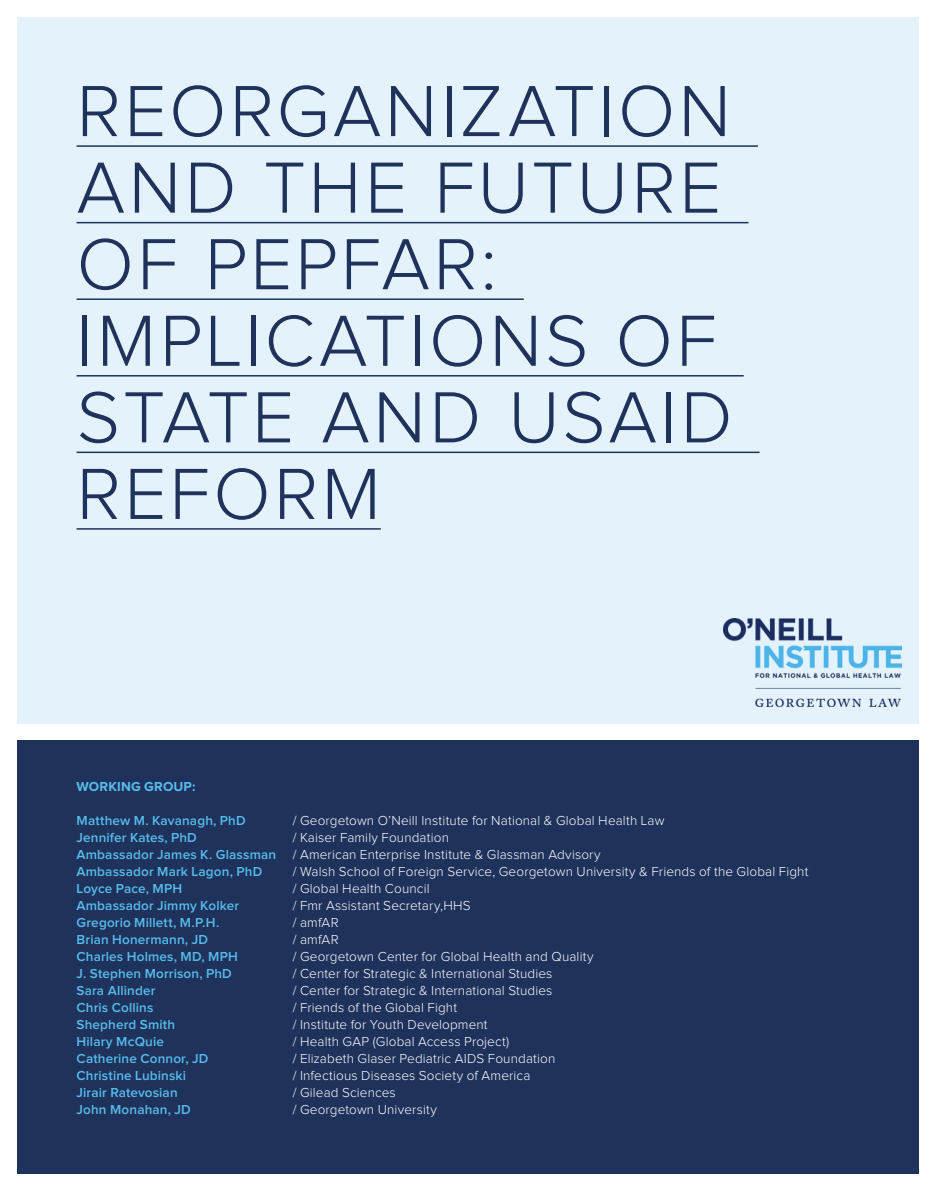
<style>
.page{position:relative;width:936px;height:1191px;background:#fff}
.page>*{position:absolute;margin:0;border:0;box-sizing:border-box;transform-origin:0 0}
.t1{font:300 75px/76.5px "Proxima Nova";letter-spacing:.04em;color:#1e325b}
.t2{font:300 13.5px/17px "Proxima Nova";letter-spacing:.01em;color:#fff}
.t3{font:600 13.5px "Proxima Nova";letter-spacing:.01em;color:#57bceb}
.t4{font:700 13.5px "Proxima Nova";letter-spacing:.015em;color:#57bceb}
.s1{font-weight:600;color:#57bceb}
</style>
<div class="page">
<div style="left:17px;top:17px;width:901px;height:706px;background:#e4f3fb"></div>
<div style="left:17px;top:740px;width:901px;height:434px;background:#1e325b"></div>
<hr style="left:77px;top:145px;width:680px;height:2px;background:#1e325b">
<hr style="left:77px;top:222px;width:671px;height:1px;background:#1e325b">
<hr style="left:77px;top:298px;width:446px;height:2px;background:#1e325b">
<hr style="left:77px;top:375px;width:666px;height:1px;background:#1e325b">
<hr style="left:77px;top:451px;width:682px;height:2px;background:#1e325b">
<hr style="left:77px;top:528px;width:304px;height:1px;background:#1e325b">
<img style="left:723px;top:618px;width:178px;height:88px">
<h1 class="t1" style="left:77px;top:77px;width:657px">REORGANIZATION<br>AND THE FUTURE<br>OF PEPFAR:<br>IMPLICATIONS OF<br>STATE AND USAID<br>REFORM</h1>
<p class="t4" style="left:77px;top:780px;width:120px">WORKING GROUP:</p>
<p class="t3" style="left:77px;top:815px;width:171px">Matthew M. Kavanagh, PhD</p>
<p class="t2" style="left:293px;top:813px;width:373px">/ Georgetown O’Neill Institute for National &amp; Global Health Law</p>
<p class="t3" style="left:77px;top:832px;width:122px">Jennifer Kates, PhD</p>
<p class="t2" style="left:77px;top:830px;width:525px;text-indent:216px">/ Kaiser Family Foundation<br><span class="s1">Ambassador James K. Glassman</span> / American Enterprise Institute &amp; Glassman Advisory<br><span class="s1">Ambassador Mark Lagon, PhD</span></p>
<p class="t2" style="left:293px;top:864px;width:517px">/ Walsh School of Foreign Service, Georgetown University &amp; Friends of the Global Fight</p>
<p class="t3" style="left:77px;top:883px;width:107px">Loyce Pace, MPH</p>
<p class="t2" style="left:293px;top:881px;width:138px">/ Global Health Council</p>
<p class="t3" style="left:77px;top:900px;width:164px">Ambassador Jimmy Kolker</p>
<p class="t2" style="left:293px;top:898px;width:179px">/ Fmr Assistant Secretary,HHS</p>
<p class="t3" style="left:77px;top:917px;width:144px">Gregorio Millett, M.P.H.</p>
<p class="t2" style="left:293px;top:915px;width:47px">/ amfAR</p>
<p class="t3" style="left:77px;top:934px;width:133px">Brian Honermann, JD</p>
<p class="t2" style="left:293px;top:932px;width:47px">/ amfAR</p>
<p class="t3" style="left:77px;top:951px;width:163px">Charles Holmes, MD, MPH</p>
<p class="t2" style="left:293px;top:949px;width:302px">/ Georgetown Center for Global Health and Quality</p>
<p class="t3" style="left:77px;top:968px;width:157px">J. Stephen Morrison, PhD</p>
<p class="t2" style="left:293px;top:966px;width:261px">/ Center for Strategic &amp; International Studies</p>
<p class="t3" style="left:77px;top:985px;width:80px">Sara Allinder</p>
<p class="t2" style="left:293px;top:983px;width:261px">/ Center for Strategic &amp; International Studies</p>
<p class="t3" style="left:77px;top:1002px;width:78px">Chris Collins</p>
<p class="t2" style="left:293px;top:1000px;width:166px">/ Friends of the Global Fight</p>
<p class="t3" style="left:77px;top:1019px;width:100px">Shepherd Smith</p>
<p class="t2" style="left:293px;top:1017px;width:196px">/ Institute for Youth Development</p>
<p class="t3" style="left:77px;top:1036px;width:89px">Hilary McQuie</p>
<p class="t2" style="left:293px;top:1034px;width:218px">/ Health GAP (Global Access Project)</p>
<p class="t3" style="left:77px;top:1053px;width:133px">Catherine Connor, JD</p>
<p class="t2" style="left:293px;top:1051px;width:264px">/ Elizabeth Glaser Pediatric AIDS Foundation</p>
<p class="t3" style="left:77px;top:1070px;width:111px">Christine Lubinski</p>
<p class="t2" style="left:293px;top:1068px;width:239px">/ Infectious Diseases Society of America</p>
<p class="t3" style="left:77px;top:1087px;width:103px">Jirair Ratevosian</p>
<p class="t2" style="left:293px;top:1085px;width:105px">/ Gilead Sciences</p>
<p class="t3" style="left:77px;top:1104px;width:116px">John Monahan, JD</p>
<p class="t2" style="left:293px;top:1102px;width:146px">/ Georgetown University</p>
</div>
